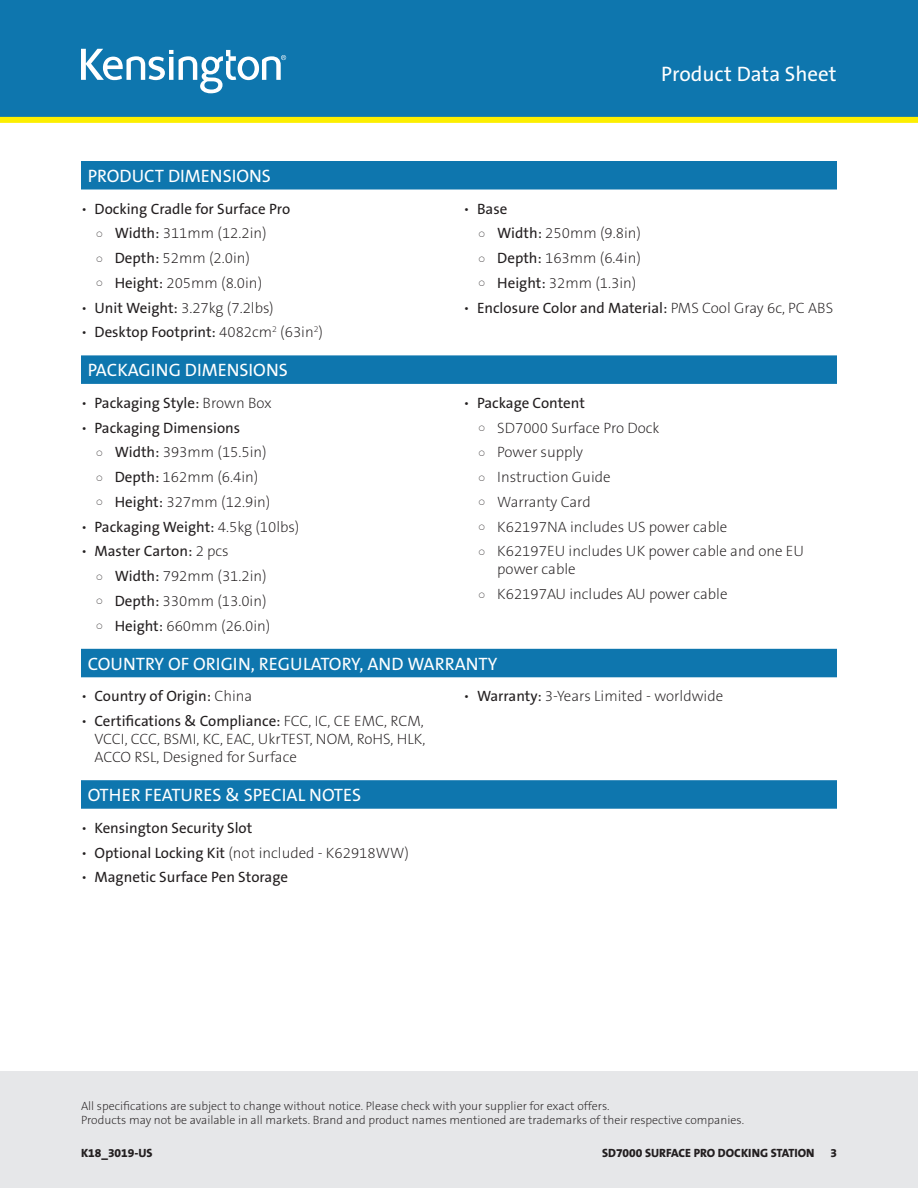
<style>
.page{position:relative;width:918px;height:1188px;background:#fff}
.page>*{position:absolute;margin:0;border:0;box-sizing:border-box;transform-origin:0 0}
.t1{font:21px "The Sans KENSINGTON5 Rg";color:#fff}
.Blue_Bar_Header{font:18px "The Sans KENSINGTON5 Rg";color:#fff}
.t2{font:15px/18px "The Sans KENSINGTON2 XL";color:#231f20}
.t3{font:15px "The Sans KENSINGTON5 Rg";color:#231f20}
.t4{font:12px/14.4px "The Sans KENSINGTON2 XL";color:#231f20}
.t5{font:12px "The Sans KENSINGTON8 XB";color:#231f20}
.s1{font-family:"The Sans KENSINGTON2 XL"}
.s2{font-family:"The Sans KENSINGTON5 Rg"}
</style>
<div class="page">
<div style="left:0;top:1071px;width:918px;height:117px;background:#e6e7e9"></div>
<div style="left:0;top:0;width:918px;height:120px;background:#0e76ae"></div>
<svg style="left:81px;top:49px;width:205px;height:44px"></svg>
<div style="left:0;top:117px;width:918px;height:6px;background:#fcee01"></div>
<div style="left:81px;top:161px;width:756px;height:29px;background:#0e76ae"></div>
<div style="left:81px;top:355px;width:756px;height:29px;background:#0e76ae"></div>
<div style="left:81px;top:649px;width:756px;height:28px;background:#0e76ae"></div>
<div style="left:81px;top:780px;width:756px;height:29px;background:#0e76ae"></div>
<p class="Blue_Bar_Header" style="left:88px;top:166px;width:185px">PRODUCT DIMENSIONS</p>
<p class="t3" style="left:81px;top:200px;width:211px"><span class="s1">•</span> Docking Cradle for Surface Pro</p>
<p class="t2" style="left:115px;top:225px;width:154px"><span class="s2">Width:</span> 311mm (12.2in)</p>
<p class="t2" style="left:115px;top:249px;width:137px"><span class="s2">Depth:</span> 52mm (2.0in)</p>
<p class="t2" style="left:115px;top:274px;width:149px"><span class="s2">Height:</span> 205mm (8.0in)</p>
<p class="t2" style="left:81px;top:299px;width:194px">• <span class="s2">Unit Weight:</span> 3.27kg (7.2lbs)</p>
<p class="t3" style="left:81px;top:324px;width:244px"><span class="s1">•</span> Desktop Footprint: <span class="s1">4082cm</span><sup>2</sup> <span class="s1">(63in</span><sup>2</sup><span class="s1">)</span></p>
<p class="Blue_Bar_Header" style="left:88px;top:361px;width:202px">PACKAGING DIMENSIONS</p>
<p class="t3" style="left:81px;top:395px;width:192px"><span class="s1">•</span> Packaging Style: <span class="s1">Brown Box</span></p>
<p class="t3" style="left:81px;top:420px;width:161px"><span class="s1">•</span> Packaging Dimensions</p>
<p class="t2" style="left:115px;top:444px;width:154px"><span class="s2">Width:</span> 393mm (15.5in)</p>
<p class="t2" style="left:115px;top:469px;width:145px"><span class="s2">Depth:</span> 162mm (6.4in)</p>
<p class="t2" style="left:115px;top:493px;width:157px"><span class="s2">Height:</span> 327mm (12.9in)</p>
<p class="t3" style="left:81px;top:519px;width:220px"><span class="s1">•</span> Packaging Weight: <span class="s1">4.5kg (10lbs)</span></p>
<p class="t3" style="left:81px;top:543px;width:149px"><span class="s1">•</span> Master Carton: <span class="s1">2 pcs</span></p>
<p class="t2" style="left:115px;top:568px;width:154px"><span class="s2">Width:</span> 792mm (31.2in)</p>
<p class="t2" style="left:115px;top:592px;width:153px"><span class="s2">Depth:</span> 330mm (13.0in)</p>
<p class="t2" style="left:115px;top:617px;width:157px"><span class="s2">Height:</span> 660mm (26.0in)</p>
<h1 class="t1" style="left:661px;top:63px;width:177px">Product Data Sheet</h1>
<p class="t3" style="left:464px;top:200px;width:45px"><span class="s1">•</span> Base</p>
<p class="t2" style="left:497px;top:225px;width:145px"><span class="s2">Width:</span> 250mm (9.8in)</p>
<p class="t2" style="left:497px;top:249px;width:145px"><span class="s2">Depth:</span> 163mm (6.4in)</p>
<p class="t2" style="left:497px;top:274px;width:141px"><span class="s2">Height:</span> 32mm (1.3in)</p>
<p class="t3" style="left:464px;top:299px;width:371px"><span class="s1">•</span> Enclosure Color and Material: <span class="s1">PMS Cool Gray 6c, PC ABS</span></p>
<p class="t3" style="left:464px;top:395px;width:123px"><span class="s1">•</span> Package Content</p>
<p class="t2" style="left:497px;top:419px;width:164px">SD7000 Surface Pro Dock</p>
<p class="t2" style="left:497px;top:444px;width:87px">Power supply</p>
<p class="t2" style="left:497px;top:469px;width:115px">Instruction Guide</p>
<p class="t2" style="left:497px;top:493px;width:95px">Warranty Card</p>
<p class="t2" style="left:497px;top:518px;width:232px">K62197NA includes US power cable</p>
<p class="t2" style="left:497px;top:543px;width:308px">K62197EU includes UK power cable and one EU power cable</p>
<p class="t2" style="left:497px;top:586px;width:232px">K62197AU includes AU power cable</p>
<p class="Blue_Bar_Header" style="left:88px;top:654px;width:411px">COUNTRY OF ORIGIN, REGULATORY, AND WARRANTY</p>
<p class="t3" style="left:81px;top:688px;width:173px"><span class="s1">•</span> Country of Origin: <span class="s1">China</span></p>
<p class="t2" style="left:94px;top:713px;width:333px;text-align:justify;text-indent:-14px">• <span class="s2">Certifications &amp; Compliance:</span> FCC, IC, CE EMC, RCM, VCCI, CCC, BSMI, KC, EAC, UkrTEST, NOM, RoHS, HLK, ACCO RSL, Designed for Surface</p>
<p class="t2" style="left:464px;top:688px;width:261px">• <span class="s2">Warranty:</span> 3-Years Limited - worldwide</p>
<p class="Blue_Bar_Header" style="left:88px;top:786px;width:275px">OTHER FEATURES &amp; SPECIAL NOTES</p>
<p class="t3" style="left:81px;top:820px;width:173px"><span class="s1">•</span> Kensington Security Slot</p>
<p class="t2" style="left:81px;top:844px;width:330px">• <span class="s2">Optional Locking Kit</span> (not included - K62918WW)</p>
<p class="t3" style="left:81px;top:869px;width:209px"><span class="s1">•</span> Magnetic Surface Pen Storage</p>
<p class="t4" style="left:81px;top:1099px;width:665px">All specifications are subject to change without notice. Please check with your supplier for exact offers.<br>Products may not be available in all markets. Brand and product names mentioned are trademarks of their respective companies.</p>
<p class="t5" style="left:81px;top:1146px;width:73px">K18_3019-US</p>
<p class="t5" style="left:602px;top:1146px;width:214px">SD7000 SURFACE PRO DOCKING STATION</p>
<p class="t5" style="left:830px;top:1146px;width:8px">3</p>
</div>
